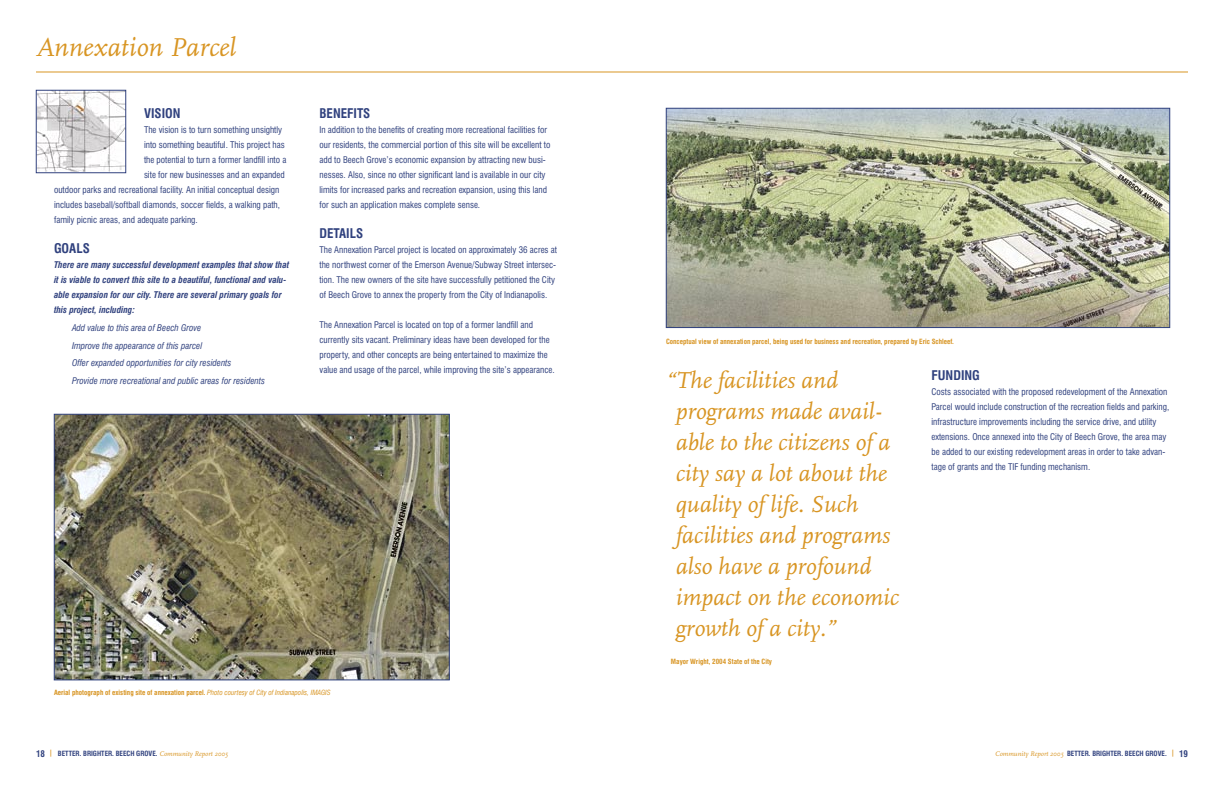
<style>
.page{position:relative;width:1224px;height:792px;background:#fff}
.page>*{position:absolute;margin:0;border:0;box-sizing:border-box;transform-origin:0 0}
.Section_Header{font:italic 27px "FF Scala";color:#d89523}
.Callout{font:italic 24px/31px "FF Scala";color:#d89523}
.Subhead{font:700 condensed 13px "Swiss 721 BT";color:#30417e}
.Body_Copy{font:condensed 9px/15px "Swiss 721 BT";color:#30417e}
.t1{font:italic 700 condensed 9px/15px "Swiss 721 BT";color:#30417e}
.Bullet{font:italic condensed 9px "Swiss 721 BT";color:#30417e}
.t2{font:700 condensed 7px "Swiss 721 BT";color:#d89523}
.t3{font:700 condensed 7px "Swiss 721 BT";color:#30417e}
.s1{font-weight:400;font-style:italic}
.s2{font-size:9px}
.s3{color:#d89523}
.s4{font-family:"FF Scala";font-weight:400;font-style:italic;font-stretch:normal;color:#d89523}
</style>
<div class="page">
<hr style="left:36px;top:72px;width:576px;height:1px;background:#d89523">
<hr style="left:612px;top:72px;width:576px;height:1px;background:#d89523">
<img style="left:668px;top:110px;width:500px;height:216px">
<div style="left:666px;top:108px;width:504px;height:220px;border:1px solid #30417e"></div>
<img style="left:38px;top:92px;width:86px;height:79px">
<div style="left:36px;top:90px;width:90px;height:83px;border:1px solid #30417e"></div>
<img style="left:56px;top:416px;width:392px;height:262px">
<div style="left:54px;top:414px;width:396px;height:266px;border:1px solid #30417e"></div>
<p class="Section_Header" style="left:36px;top:33px;width:202px">Annexation Parcel</p>
<p class="Subhead" style="left:144px;top:106px;width:38px">VISION</p>
<p class="Body_Copy" style="left:144px;top:123px;width:140px">The vision is to turn something unsightly</p>
<p class="Body_Copy" style="left:144px;top:138px;width:142px">into something beautiful. This project has</p>
<p class="Body_Copy" style="left:144px;top:153px;width:144px">the potential to turn a former landfill into a</p>
<p class="Body_Copy" style="left:144px;top:168px;width:142px">site for new businesses and an expanded</p>
<p class="Body_Copy" style="left:54px;top:183px;width:227px">outdoor parks and recreational facility. An initial conceptual design</p>
<p class="Body_Copy" style="left:54px;top:198px;width:228px">includes baseball/softball diamonds, soccer fields, a walking path,</p>
<p class="Body_Copy" style="left:54px;top:213px;width:145px">family picnic areas, and adequate parking.</p>
<p class="Subhead" style="left:54px;top:241px;width:37px">GOALS</p>
<p class="t1" style="left:54px;top:258px;width:237px">There are many successful development examples that show that it is viable to convert this site to a beautiful, functional and valu&shy;able expansion for our city. There are several primary goals for this project, including:</p>
<p class="Bullet" style="left:72px;top:322px;width:131px">Add value to this area of Beech Grove</p>
<p class="Bullet" style="left:72px;top:340px;width:132px">Improve the appearance of this parcel</p>
<p class="Bullet" style="left:72px;top:358px;width:161px">Offer expanded opportunities for city residents</p>
<p class="Bullet" style="left:72px;top:375px;width:195px">Provide more recreational and public areas for residents</p>
<p class="Subhead" style="left:320px;top:106px;width:52px">BENEFITS</p>
<p class="Body_Copy" style="left:320px;top:123px;width:232px">In addition to the benefits of creating more recreational facilities for our residents, the commercial portion of this site will be excellent to add to Beech Grove’s economic expansion by attracting new busi&shy;nesses. Also, since no other significant land is available in our city limits for increased parks and recreation expansion, using this land for such an application makes complete sense.</p>
<p class="Subhead" style="left:320px;top:226px;width:45px">DETAILS</p>
<p class="Body_Copy" style="left:320px;top:243px;width:239px">The Annexation Parcel project is located on approximately 36 acres at the northwest corner of the Emerson Avenue/Subway Street intersec&shy;tion. The new owners of the site have successfully petitioned the City of Beech Grove to annex the property from the City of Indianapolis.</p>
<p class="Body_Copy" style="left:320px;top:318px;width:237px">The Annexation Parcel is located on top of a former landfill and currently sits vacant. Preliminary ideas have been developed for the property, and other concepts are being entertained to maximize the value and usage of the parcel, while improving the site’s appearance.</p>
<p class="t2" style="left:54px;top:688px;width:278px">Aerial photograph of existing site of annexation parcel. <span class="s1">Photo courtesy of City of Indianapolis, IMAGIS</span></p>
<p class="t2" style="left:666px;top:338px;width:290px">Conceptual view of annexation parcel, being used for business and recreation, prepared by Eric Schleef.</p>
<p class="Callout" style="left:676px;top:365px;width:225px;text-indent:-10px">“ The facilities and programs made avail&shy;able to the citizens of a city say a lot about the quality of life. Such facilities and programs also have a profound impact on the economic growth of a city.”</p>
<p class="t2" style="left:671px;top:658px;width:103px">Mayor Wright, 2004 State of the City</p>
<p class="Subhead" style="left:932px;top:368px;width:50px">FUNDING</p>
<p class="Body_Copy" style="left:932px;top:385px;width:239px">Costs associated with the proposed redevelopment of the Annexation Parcel would include construction of the recreation fields and parking, infrastructure improvements including the service drive, and utility extensions. Once annexed into the City of Beech Grove, the area may be added to our existing redevelopment areas in order to take advan&shy;tage of grants and the TIF funding mechanism.</p>
<p class="t3" style="left:36px;top:749px;width:193px"><span class="s2">18</span> <span class="s3">|</span> BETTER. BRIGHTER. BEECH GROVE. <span class="s4">Community Report 2005</span></p>
<p class="t3" style="left:995px;top:749px;width:194px"><span class="s4">Community Report 2005</span> BETTER. BRIGHTER. BEECH GROVE. <span class="s3">|</span> <span class="s2">19</span></p>
</div>
